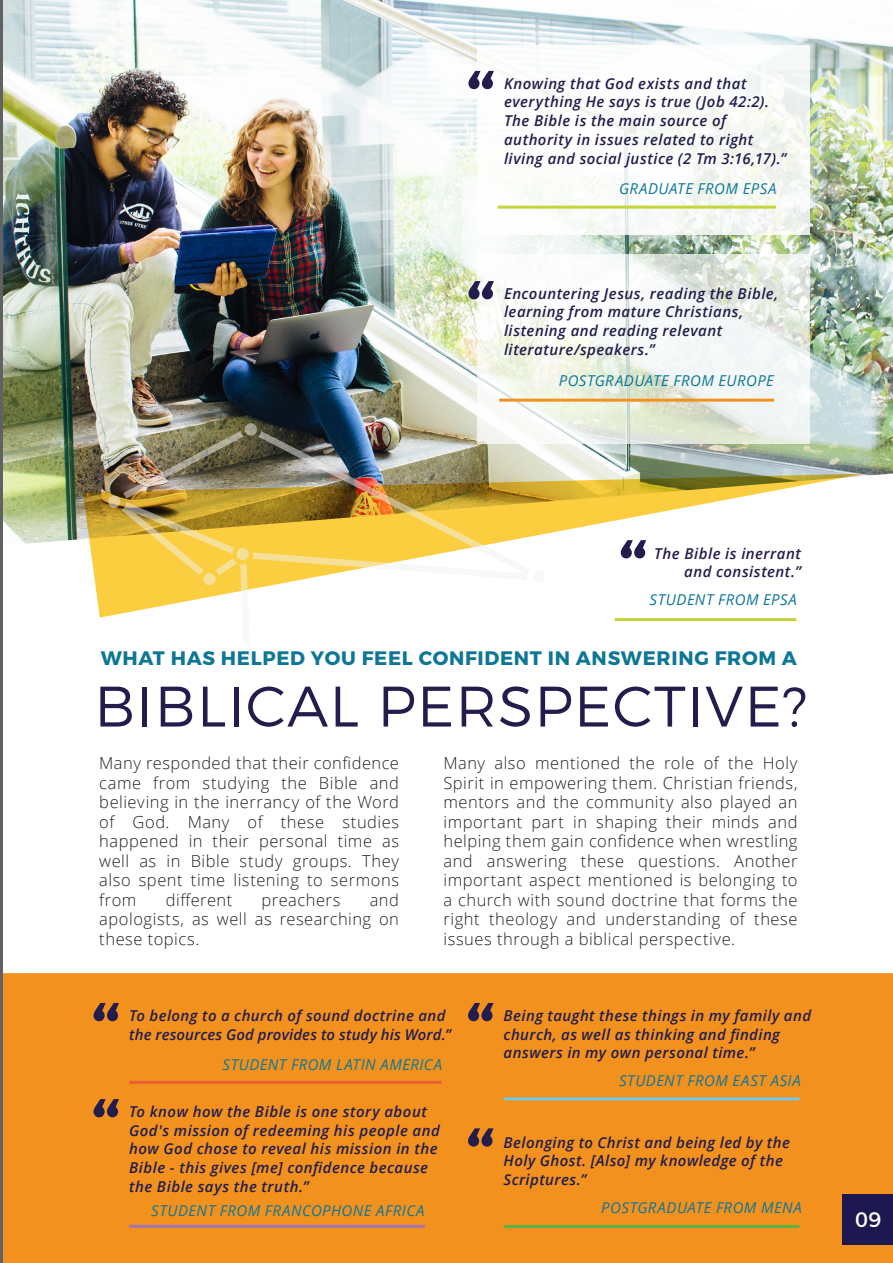
<style>
.page{position:relative;width:893px;height:1263px;background:#f3911f}
.page>*{position:absolute;margin:0;border:0;box-sizing:border-box;transform-origin:0 0}
.t1{font:90px "Montserrat";color:#221d4d}
.t2{font:300 57px "Montserrat";letter-spacing:.025em;color:#221d4d}
.t3{font:21px "Montserrat";color:#fff}
.t4{font:700 19.5px "Montserrat";letter-spacing:.035em;color:#0e7796}
.t5{font:300 16.5px/19.5px "Open Sans";letter-spacing:.03em;color:#231f20;text-align:justify}
.t6{font:italic 600 15px/18.8px "Open Sans";letter-spacing:.03em;color:#221d4d}
.t7{font:italic 15px "Open Sans";letter-spacing:.035em;color:#0e7796}
</style>
<div class="page">
<div style="left:2px;top:546px;width:891px;height:427px;background:#fff"></div>
<div style="left:842px;top:1194px;width:51px;height:51px;background:#1e1850"></div>
<img style="left:2px;top:0;width:891px;height:546px">
<div style="left:477px;top:45px;width:333px;height:189px;background:#fff"></div>
<svg style="left:477px;top:254px;width:333px;height:190px;background:#eff2ec"></svg>
<svg style="left:83px;top:474px;width:783px;height:144px;background:#f4ecd0"></svg>
<img style="left:108px;top:423px;width:437px;height:237px">
<hr style="left:498px;top:206px;width:278px;height:3px;background:#c5d438">
<hr style="left:499px;top:399px;width:275px;height:3px;background:#f3911f">
<hr style="left:615px;top:618px;width:181px;height:3px;background:#c5d438">
<hr style="left:129px;top:1081px;width:313px;height:3px;background:#eb5d33">
<hr style="left:504px;top:1097px;width:295px;height:3px;background:#6fcaea">
<hr style="left:504px;top:1225px;width:295px;height:3px;background:#5bb246">
<hr style="left:129px;top:1225px;width:296px;height:3px;background:#9e76b1">
<hr style="left:0;top:0;width:2px;height:1263px;background:#606160">
<h1 class="t1" style="left:465px;top:47px;width:34px">“</h1>
<p class="t6" style="left:504px;top:74px;width:284px">Knowing that God exists and that everything He says is true (Job 42:2).<br>The Bible is the main source of authority in issues related to right living and social justice (2 Tm 3:16,17).”</p>
<p class="t7" style="left:619px;top:178px;width:159px">GRADUATE FROM EPSA</p>
<h1 class="t1" style="left:465px;top:257px;width:34px">“</h1>
<p class="t6" style="left:504px;top:283px;width:276px">Encountering Jesus, reading the Bible, learning from mature Christians, listening and reading relevant literature/speakers.”</p>
<p class="t7" style="left:559px;top:370px;width:217px">POSTGRADUATE FROM EUROPE</p>
<h1 class="t1" style="left:617px;top:516px;width:34px">“</h1>
<p class="t6" style="left:654px;top:543px;width:148px;text-align:right">The Bible is inerrant and consistent.”</p>
<p class="t7" style="left:650px;top:589px;width:149px">STUDENT FROM EPSA</p>
<h3 class="t4" style="left:101px;top:646px;width:698px">WHAT HAS HELPED YOU FEEL CONFIDENT IN ANSWERING FROM A</h3>
<h2 class="t2" style="left:94px;top:671px;width:714px">BIBLICAL PERSPECTIVE?</h2>
<p class="t5" style="left:99px;top:753px;width:301px">Many responded that their confidence came from studying the Bible and believing in the inerrancy of the Word of God. Many of these studies happened in their personal time as well as in Bible study groups. They also spent time listening to sermons from</p>
<p class="t5" style="left:166px;top:890px;width:68px">different</p>
<p class="t5" style="left:262px;top:890px;width:80px">preachers</p>
<p class="t5" style="left:99px;top:890px;width:301px;text-indent:270px">and apologists, as well as researching on these topics.</p>
<p class="t5" style="left:443px;top:753px;width:356px">Many also mentioned the role of the Holy Spirit in empowering them. Christian friends, mentors and the community also played an important part in shaping their minds and helping them gain confidence when wrestling and answering these questions. Another important aspect mentioned is belonging to a church with sound doctrine that forms the right theology and understanding of these issues through a biblical perspective.</p>
<h1 class="t1" style="left:90px;top:979px;width:34px">“</h1>
<p class="t6" style="left:129px;top:1006px;width:323px">To belong to a church of sound doctrine and the resources God provides to study his Word.”</p>
<p class="t7" style="left:223px;top:1054px;width:221px">STUDENT FROM LATIN AMERICA</p>
<h1 class="t1" style="left:90px;top:1075px;width:34px">“</h1>
<p class="t6" style="left:129px;top:1102px;width:312px">To know how the Bible is one story about God's mission of redeeming his people and how God chose to reveal his mission in the Bible - this gives [me] confidence because the Bible says the truth.”</p>
<p class="t7" style="left:151px;top:1200px;width:275px">STUDENT FROM FRANCOPHONE AFRICA</p>
<h1 class="t1" style="left:465px;top:979px;width:34px">“</h1>
<p class="t6" style="left:504px;top:1006px;width:309px">Being taught these things in my family and church, as well as thinking and finding answers in my own personal time.”</p>
<p class="t7" style="left:619px;top:1070px;width:183px">STUDENT FROM EAST ASIA</p>
<h1 class="t1" style="left:465px;top:1105px;width:34px">“</h1>
<p class="t6" style="left:504px;top:1132px;width:288px">Belonging to Christ and being led by the<br>Holy Ghost. [Also] my knowledge of the<br>Scriptures.”</p>
<p class="t7" style="left:601px;top:1198px;width:202px">POSTGRADUATE FROM MENA</p>
<h3 class="t3" style="left:855px;top:1206px;width:28px">09</h3>
</div>
